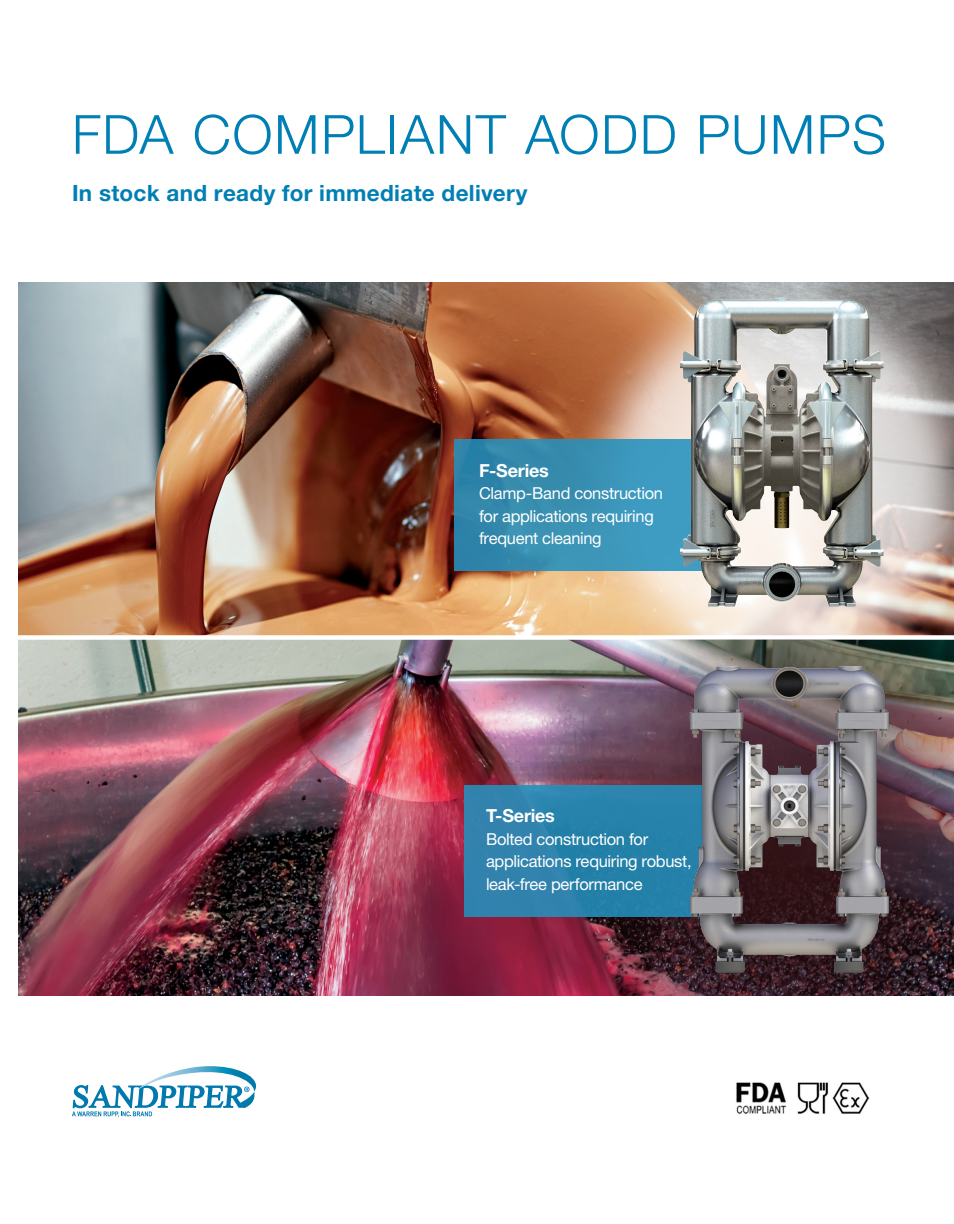
<style>
.page{position:relative;width:954px;height:1224px;background:#fff}
.page>*{position:absolute;margin:0;border:0;box-sizing:border-box;transform-origin:0 0}
.t1{font:300 54px "Helvetica Neue LT Std";letter-spacing:.03em;color:#007fb4}
.t2{font:700 22.5px "Helvetica Neue LT Std";letter-spacing:.015em;color:#007fb4}
.t3{font:700 18px "Helvetica Neue LT Std";letter-spacing:-.015em;color:#fff}
.t4{font:16.5px/22.5px "Helvetica Neue LT Std";letter-spacing:-.02em;color:#fff}
</style>
<div class="page">
<img style="left:18px;top:282px;width:548px;height:713px">
<div style="left:566px;top:264px;width:388px;height:436px;background:#fff;opacity:.75"></div>
<svg style="left:610px;top:308px;width:340px;height:349px;background:#d7cac3"></svg>
<div style="left:566px;top:599px;width:388px;height:437px;background:#fff;opacity:.75"></div>
<svg style="left:72px;top:1066px;width:184px;height:51px"></svg>
<div style="left:18px;top:635px;width:936px;height:5px;background:#fff"></div>
<img style="left:736px;top:1082px;width:92px;height:32px">
<img style="left:832px;top:1082px;width:38px;height:32px">
<svg style="left:455px;top:439px;width:225px;height:132px;background:#3790b3"></svg>
<img style="left:530px;top:640px;width:424px;height:355px">
<div style="left:464px;top:786px;width:272px;height:131px;background:#2a82ac"></div>
<img style="left:680px;top:662px;width:214px;height:313px">
<img style="left:680px;top:297px;width:204px;height:310px">
<p class="t1" style="left:72px;top:102px;width:816px">FDA COMPLIANT AODD PUMPS</p>
<p class="t2" style="left:72px;top:179px;width:457px">In stock and ready for immediate delivery</p>
<p class="t3" style="left:479px;top:459px;width:71px">F-Series</p>
<p class="t4" style="left:479px;top:482px;width:186px">Clamp-Band construction for applications requiring frequent cleaning</p>
<p class="t3" style="left:486px;top:804px;width:70px">T-Series</p>
<p class="t4" style="left:486px;top:827px;width:207px">Bolted construction for applications requiring robust, leak-free performance</p>
</div>
